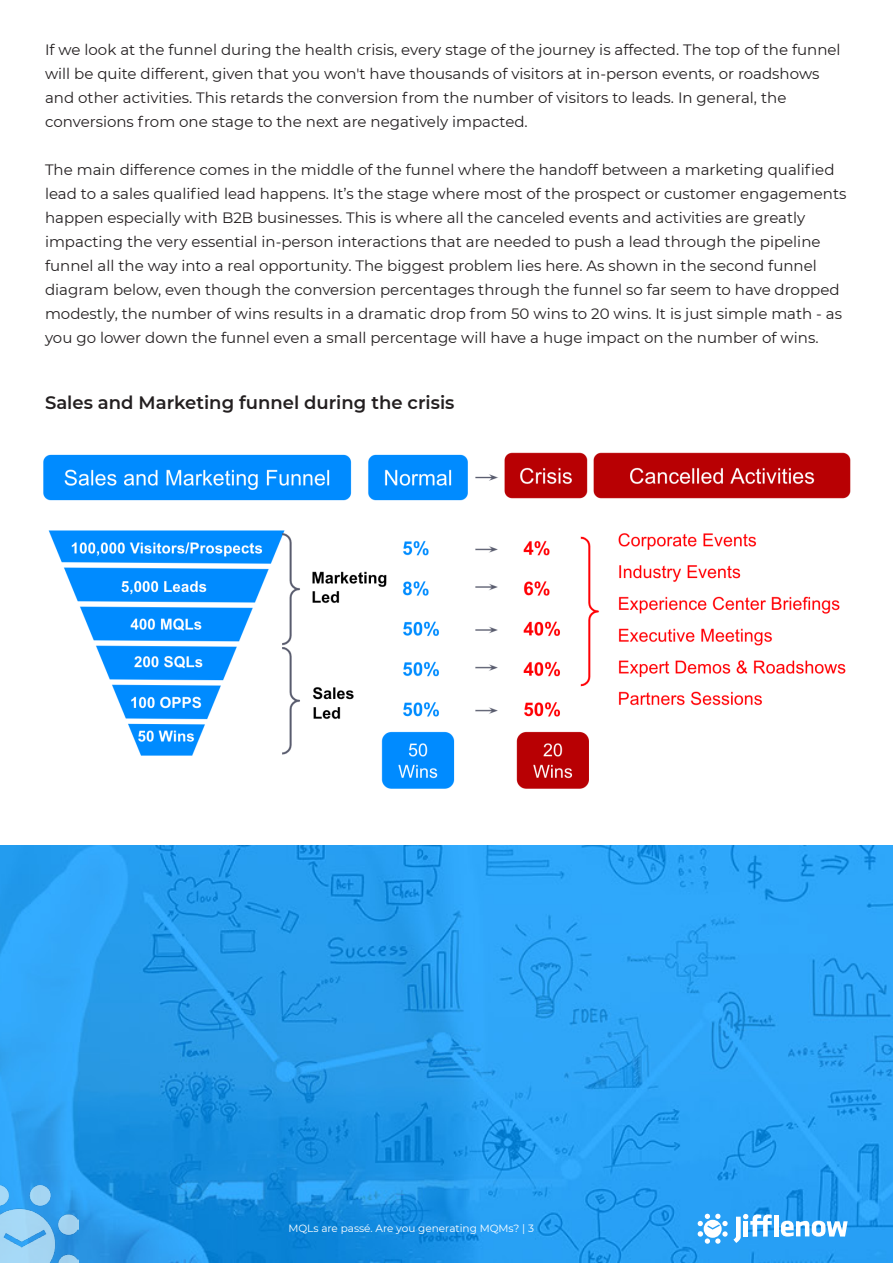
<style>
.page{position:relative;width:893px;height:1263px;background:#fff}
.page>*{position:absolute;margin:0;border:0;box-sizing:border-box;transform-origin:0 0}
.t1{font:600 18px "Montserrat";color:#231f20}
.t2{font:15px/24px "Montserrat";color:#231f20}
.t3{font:10.5px "Montserrat";color:#fff}
</style>
<div class="page">
<img style="left:0;top:846px;width:893px;height:416px">
<div style="left:774px;top:1215px;width:5px;height:21px;background:#fff"></div>
<svg style="left:781px;top:1221px;width:67px;height:15px"></svg>
<svg style="left:698px;top:1214px;width:74px;height:30px"></svg>
<img style="left:0;top:1185px;width:79px;height:78px">
<img style="left:43px;top:452px;width:808px;height:337px">
<p class="t2" style="left:45px;top:37px;width:797px">If we look at the funnel during the health crisis, every stage of the journey is affected. The top of the funnel will be quite different, given that you won't have thousands of visitors at in-person events, or roadshows and other activities. This retards the conversion from the number of visitors to leads. In general, the conversions from one stage to the next are negatively impacted.</p>
<p class="t2" style="left:45px;top:157px;width:803px">The main difference comes in the middle of the funnel where the handoff between a marketing qualified lead to a sales qualified lead happens. It’s the stage where most of the prospect or customer engagements happen especially with B2B businesses. This is where all the canceled events and activities are greatly impacting the very essential in-person interactions that are needed to push a lead through the pipeline funnel all the way into a real opportunity. The biggest problem lies here. As shown in the second funnel diagram below, even though the conversion percentages through the funnel so far seem to have dropped modestly, the number of wins results in a dramatic drop from 50 wins to 20 wins. It is just simple math - as you go lower down the funnel even a small percentage will have a huge impact on the number of wins.</p>
<p class="t1" style="left:45px;top:390px;width:411px">Sales and Marketing funnel during the crisis</p>
<p class="t3" style="left:288px;top:1221px;width:247px">MQLs are passé. Are you generating MQMs? | 3</p>
</div>
